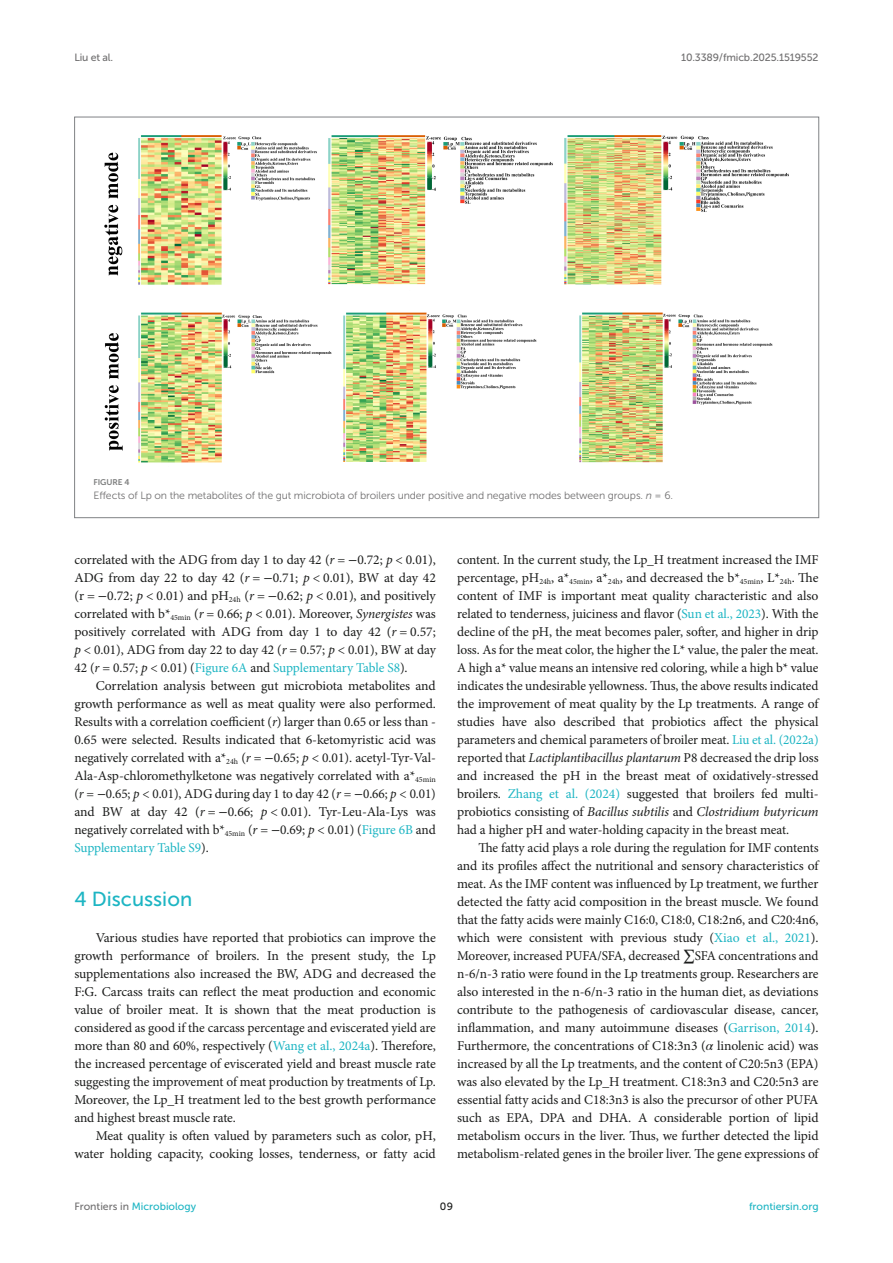
<style>
.page{position:relative;width:893px;height:1263px;background:#fff}
.page>*{position:absolute;margin:0;border:0;box-sizing:border-box;transform-origin:0 0}
.HEAD_1{font:20.25px "Museo Sans 500";color:#1db5c3}
.TEXT{font:13.5px/18px "Minion Pro";letter-spacing:-.005em;color:#1b1c1b;text-align:justify}
.FIG_LEG{font:10.5px "Museo Sans 300";letter-spacing:-.01em;color:#706f70}
.t1{font:10.5px "Museo Sans 500";color:#1db5c3}
.t2{font:10.5px "Museo Sans 500";letter-spacing:-.015em;color:#706f70}
.t3{font:10.5px "Museo Sans 500";color:#1b1c1b}
.FIG_HD{font:8.25px "Museo Sans 700";letter-spacing:-.01em;color:#7e7f7f}
.s1{font-style:italic}
.s2{font-family:"STIX General"}
.s3{color:#1db5c3}
.s4{font-family:"STIX General";font-style:italic}
.s5{color:#706f70}
</style>
<div class="page">
<img style="left:104px;top:136px;width:685px;height:327px">
<p class="t2" style="left:74px;top:51px;width:40px">Liu et al.</p>
<p class="t2" style="left:681px;top:51px;width:139px">10.3389/fmicb.2025.1519552</p>
<p class="FIG_HD" style="left:94px;top:478px;width:37px">FIGURE 4</p>
<p class="FIG_LEG" style="left:94px;top:489px;width:581px">Effects of Lp on the metabolites of the gut microbiota of broilers under positive and negative modes between groups. <span class="s1">n</span> = 6.</p>
<p class="TEXT" style="left:74px;top:551px;width:363px">correlated with the ADG from day 1 to day 42 (<span class="s1">r</span> = <span class="s2">−</span>0.72; <span class="s1">p</span> &lt; 0.01), ADG from day 22 to day 42 (<span class="s1">r</span> = <span class="s2">−</span>0.71; <span class="s1">p</span> &lt; 0.01), BW at day 42 (r = <span class="s2">−</span>0.72; <span class="s1">p</span> &lt; 0.01) and pH<sub>24h</sub> (<span class="s1">r</span> = <span class="s2">−</span>0.62; <span class="s1">p</span> &lt; 0.01), and positively correlated with b*<sub>45min</sub> (<span class="s1">r</span> = 0.66; <span class="s1">p</span> &lt; 0.01). Moreover, <span class="s1">Synergistes</span> was positively correlated with ADG from day 1 to day 42 (<span class="s1">r</span> = 0.57; <span class="s1">p</span> &lt; 0.01), ADG from day 22 to day 42 (<span class="s1">r</span> = 0.57; <span class="s1">p</span> &lt; 0.01), BW at day 42 (<span class="s1">r</span> = 0.57; <span class="s1">p</span> &lt; 0.01) (<span class="s3">Figure 6A</span> and <span class="s3">Supplementary Table S8</span>).</p>
<p class="TEXT" style="left:74px;top:677px;width:363px;text-indent:21px">Correlation analysis between gut microbiota metabolites and growth performance as well as meat quality were also performed.<br>Results with a correlation coefficient (<span class="s1">r</span>) larger than 0.65 or less than - 0.65 were selected. Results indicated that 6-ketomyristic acid was negatively correlated with a*<sub>24h</sub> (<span class="s1">r</span> = <span class="s2">−</span>0.65; <span class="s1">p</span> &lt; 0.01). acetyl-Tyr-Val-Ala-Asp-chloromethylketone was negatively correlated with a*<sub>45min </sub>(<span class="s1">r</span> = <span class="s2">−</span>0.65; <span class="s1">p</span> &lt; 0.01), ADG during day 1 to day 42 (<span class="s1">r</span> = <span class="s2">−</span>0.66; <span class="s1">p</span> &lt; 0.01) and BW at day 42 (<span class="s1">r</span> = <span class="s2">−</span>0.66; <span class="s1">p</span> &lt; 0.01). Tyr-Leu-Ala-Lys was negatively correlated with b*<sub>45min</sub> (<span class="s1">r</span> = <span class="s2">−</span>0.69; <span class="s1">p</span> &lt; 0.01) (<span class="s3">Figure 6B</span> and <span class="s3">Supplementary Table S9</span>).</p>
<p class="HEAD_1" style="left:74px;top:888px;width:119px">4 Discussion</p>
<p class="TEXT" style="left:74px;top:929px;width:363px;text-indent:21px">Various studies have reported that probiotics can improve the growth performance of broilers. In the present study, the Lp supplementations also increased the BW, ADG and decreased the F:G. Carcass traits can reflect the meat production and economic value of broiler meat. It is shown that the meat production is considered as good if the carcass percentage and eviscerated yield are more than 80 and 60%, respectively (<span class="s3">Wang et al., 2024a</span>). Therefore, the increased percentage of eviscerated yield and breast muscle rate suggesting the improvement of meat production by treatments of Lp.<br>Moreover, the Lp_H treatment led to the best growth performance and highest breast muscle rate.</p>
<p class="TEXT" style="left:74px;top:1127px;width:363px;text-align:right">Meat quality is often valued by parameters such as color, pH, water holding capacity, cooking losses, tenderness, or fatty acid</p>
<p class="TEXT" style="left:457px;top:551px;width:363px">content. In the current study, the Lp_H treatment increased the IMF percentage, pH<sub>24h</sub>, a*<sub>45min</sub>, a*<sub>24h</sub>, and decreased the b*<sub>45min</sub>, L*<sub>24h</sub>. The content of IMF is important meat quality characteristic and also related to tenderness, juiciness and flavor (<span class="s3">Sun et al., 2023</span>). With the decline of the pH, the meat becomes paler, softer, and higher in drip loss. As for the meat color, the higher the L* value, the paler the meat.<br>A high a* value means an intensive red coloring, while a high b* value indicates the undesirable yellowness. Thus, the above results indicated the improvement of meat quality by the Lp treatments. A range of studies have also described that probiotics affect the physical parameters and chemical parameters of broiler meat. <span class="s3">Liu et al. (2022a) </span>reported that <span class="s1">Lactiplantibacillus plantarum</span> P8 decreased the drip loss and increased the pH in the breast meat of oxidatively-stressed broilers. <span class="s3">Zhang et al. (2024)</span> suggested that broilers fed multi&shy;probiotics consisting of <span class="s1">Bacillus subtilis</span> and <span class="s1">Clostridium butyricum </span>had a higher pH and water-holding capacity in the breast meat.</p>
<p class="TEXT" style="left:457px;top:839px;width:363px;text-indent:21px">The fatty acid plays a role during the regulation for IMF contents and its profiles affect the nutritional and sensory characteristics of meat. As the IMF content was influenced by Lp treatment, we further detected the fatty acid composition in the breast muscle. We found that the fatty acids were mainly C16:0, C18:0, C18:2n6, and C20:4n6, which were consistent with previous study (<span class="s3">Xiao et al., 2021</span>).<br>Moreover, increased PUFA/SFA, decreased <span class="s2">∑</span>SFA concentrations and n-6/n-3 ratio were found in the Lp treatments group. Researchers are also interested in the n-6/n-3 ratio in the human diet, as deviations contribute to the pathogenesis of cardiovascular disease, cancer, inflammation, and many autoimmune diseases (<span class="s3">Garrison, 2014</span>).<br>Furthermore, the concentrations of C18:3n3 (<span class="s4">α</span> linolenic acid) was increased by all the Lp treatments, and the content of C20:5n3 (EPA) was also elevated by the Lp_H treatment. C18:3n3 and C20:5n3 are essential fatty acids and C18:3n3 is also the precursor of other PUFA such as EPA, DPA and DHA. A considerable portion of lipid metabolism occurs in the liver. Thus, we further detected the lipid metabolism-related genes in the broiler liver. The gene expressions of</p>
<p class="t1" style="left:74px;top:1200px;width:123px"><span class="s5">Frontiers in</span> Microbiology</p>
<p class="t3" style="left:440px;top:1200px;width:15px">09</p>
<p class="t1" style="left:749px;top:1200px;width:71px">frontiersin.org</p>
</div>
